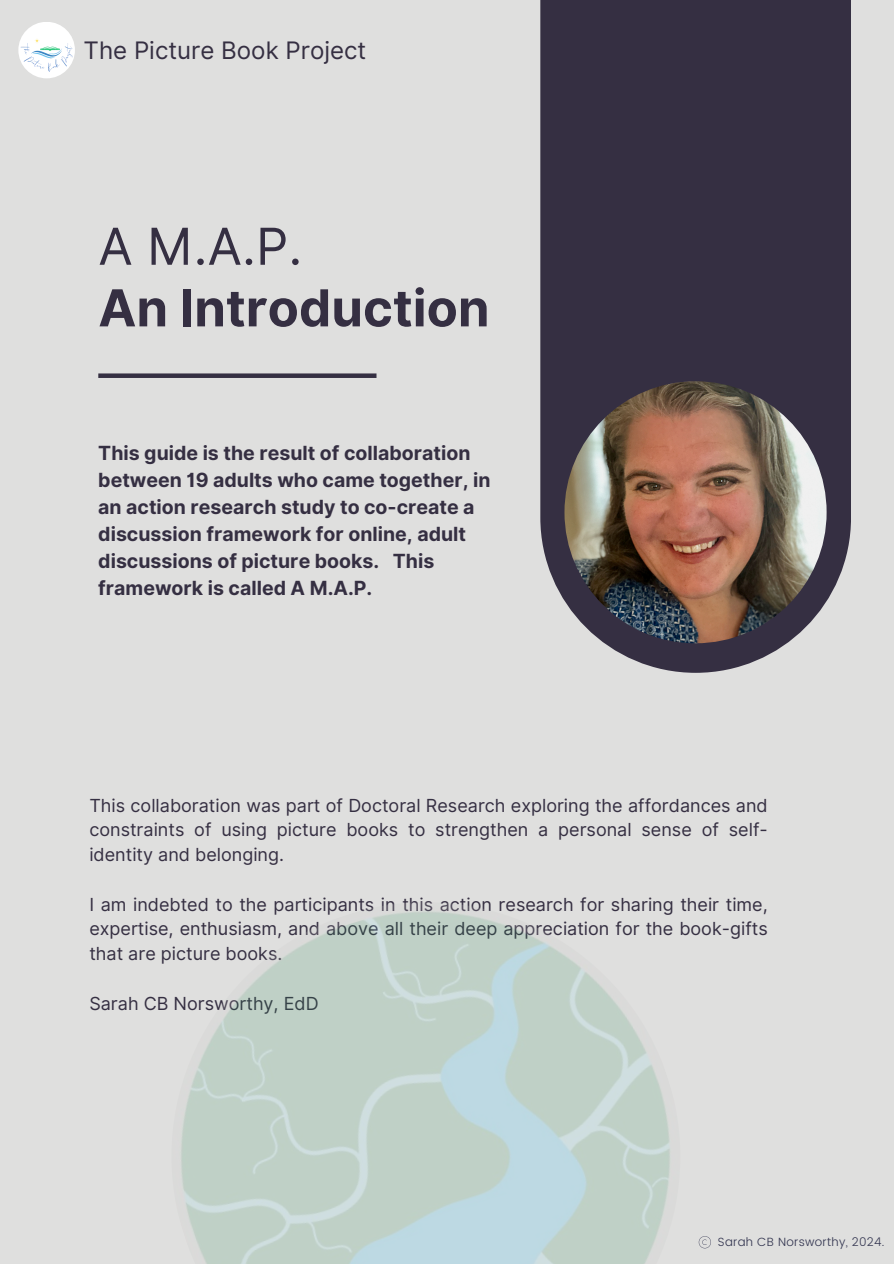
<style>
.page{position:relative;width:894px;height:1264px;background:#fff}
.page>*{position:absolute;margin:0;border:0;box-sizing:border-box;transform-origin:0 0}
.t1{font:700 51px "Inter";color:#352f42}
.t2{font:50.85px "Inter";color:#352f42}
.t3{font:24.15px "Inter";color:#352f42}
.t4{font:700 19.5px/27px "Inter";color:#352f42}
.t5{font:18px/24.8px "Inter";color:#352f42;text-align:justify}
.t6{font:300 11.85px "Poppins";letter-spacing:.025em;color:#32344f}
</style>
<div class="page">
<div style="left:0;top:0;width:893px;height:1263px;background:#dfdfde"></div>
<div style="left:540px;top:0;width:310px;height:672px;background:#352f42"></div>
<img style="left:559px;top:376px;width:272px;height:272px">
<div style="left:98px;top:373px;width:278px;height:5px;background:#352f42"></div>
<img style="left:19px;top:25px;width:56px;height:54px">
<img style="left:180px;top:911px;width:527px;height:352px">
<svg style="left:698px;top:1236px;width:12px;height:12px"></svg>
<h1 class="t3" style="left:83px;top:36px;width:284px">The Picture Book Project</h1>
<p class="t2" style="left:98px;top:216px;width:205px">A M.A.P.</p>
<h3 class="t1" style="left:98px;top:277px;width:392px">An Introduction</h3>
<h2 class="t4" style="left:98px;top:439px;width:393px">This guide is the result of collaboration between 19 adults who came together, in an action research study to co-create a discussion framework for online, adult discussions of picture books. This framework is called A M.A.P.</h2>
<h4 class="t5" style="left:89px;top:792px;width:679px">This collaboration was part of Doctoral Research exploring the affordances and constraints of using picture books to strengthen a personal sense of self&shy;identity and belonging.</h4>
<h5 class="t5" style="left:89px;top:891px;width:679px">I am indebted to the participants in this action research for sharing their time, expertise, enthusiasm, and above all their deep appreciation for the book-gifts that are picture books.</h5>
<h5 class="t5" style="left:89px;top:990px;width:231px">Sarah CB Norsworthy, EdD</h5>
<h5 class="t6" style="left:717px;top:1234px;width:168px">Sarah CB Norsworthy, 2024.</h5>
</div>
